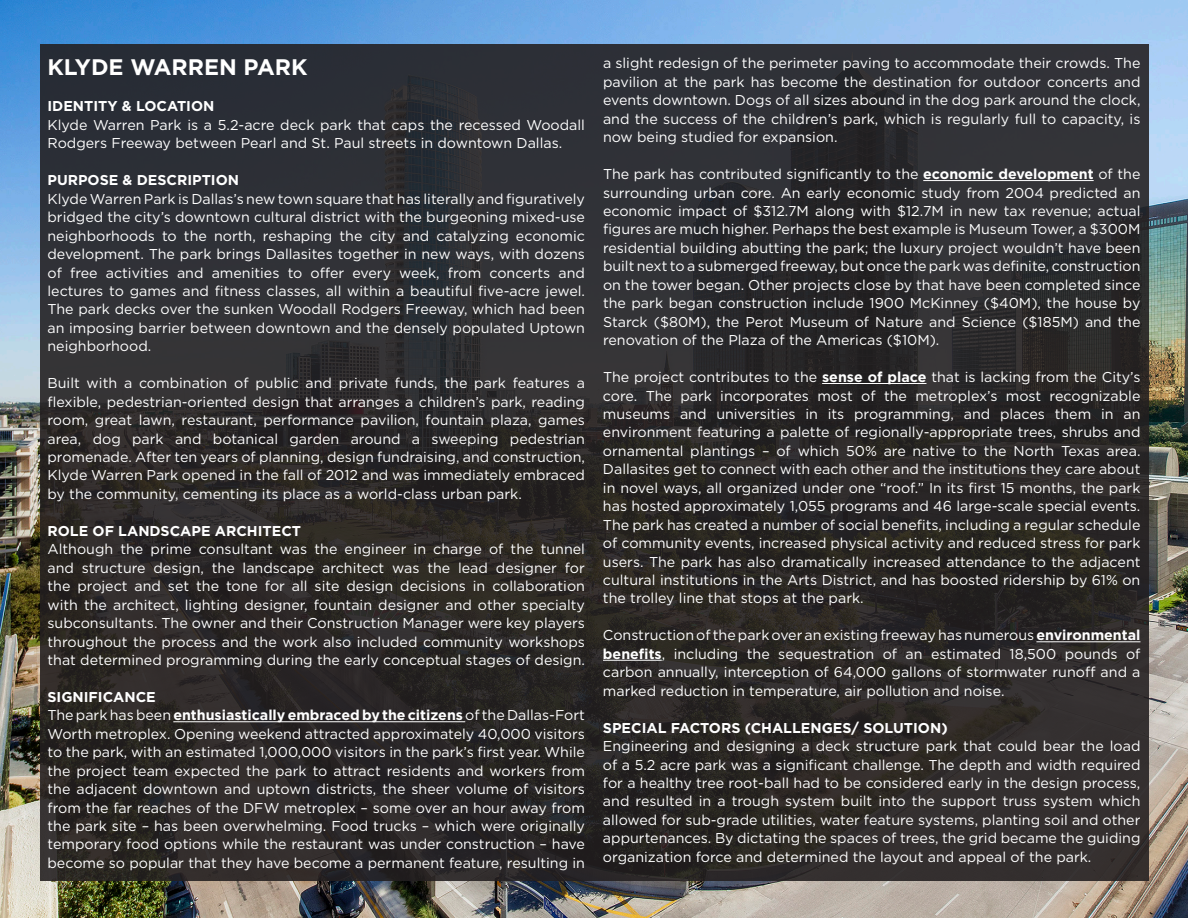
<style>
.page{position:relative;width:1188px;height:918px;background:#fff}
.page>*{position:absolute;margin:0;border:0;box-sizing:border-box;transform-origin:0 0}
.t1{font:700 22.5px "Gotham";color:#fff}
.t2{font:14.25px/18.5px "Gotham";color:#fff;text-align:justify}
.t3{font:700 14.25px "Gotham";color:#fff}
.s1{font-weight:700}
</style>
<div class="page">
<img style="left:0;top:0;width:1188px;height:918px">
<div style="left:40px;top:44px;width:1109px;height:837px;background:linear-gradient(to bottom,#2d2f35,#2b2622)"></div>
<hr style="left:173px;top:721px;width:292px;height:1px;background:#fff">
<hr style="left:923px;top:180px;width:171px;height:1px;background:#fff">
<hr style="left:822px;top:383px;width:104px;height:1px;background:#fff">
<hr style="left:1036px;top:641px;width:104px;height:1px;background:#fff">
<hr style="left:603px;top:660px;width:59px;height:1px;background:#fff">
<p class="t1" style="left:48px;top:52px;width:262px">KLYDE WARREN PARK</p>
<p class="t3" style="left:48px;top:97px;width:168px">IDENTITY &amp; LOCATION</p>
<p class="t2" style="left:48px;top:115px;width:539px">Klyde Warren Park is a 5.2-acre deck park that caps the recessed Woodall<br>Rodgers Freeway between Pearl and St. Paul streets in downtown Dallas.</p>
<p class="t3" style="left:48px;top:171px;width:193px">PURPOSE &amp; DESCRIPTION</p>
<p class="t2" style="left:48px;top:189px;width:539px">Klyde Warren Park is Dallas’s new town square that has literally and figuratively bridged the city’s downtown cultural district with the burgeoning mixed-use neighborhoods to the north, reshaping the city and catalyzing economic development. The park brings Dallasites together in new ways, with dozens of free activities and amenities to offer every week, from concerts and lectures to games and fitness classes, all within a beautiful five-acre jewel.<br>The park decks over the sunken Woodall Rodgers Freeway, which had been an imposing barrier between downtown and the densely populated Uptown neighborhood.</p>
<p class="t2" style="left:48px;top:374px;width:539px">Built with a combination of public and private funds, the park features a flexible, pedestrian-oriented design that arranges a children’s park, reading room, great lawn, restaurant, performance pavilion, fountain plaza, games area, dog park and botanical garden around a sweeping pedestrian promenade. After ten years of planning, design fundraising, and construction, Klyde Warren Park opened in the fall of 2012 and was immediately embraced by the community, cementing its place as a world-class urban park.</p>
<p class="t3" style="left:48px;top:521px;width:255px">ROLE OF LANDSCAPE ARCHITECT</p>
<p class="t2" style="left:48px;top:540px;width:539px">Although the prime consultant was the engineer in charge of the tunnel and structure design, the landscape architect was the lead designer for the project and set the tone for all site design decisions in collaboration with the architect, lighting designer, fountain designer and other specialty subconsultants. The owner and their Construction Manager were key players throughout the process and the work also included community workshops that determined programming during the early conceptual stages of design.</p>
<p class="t3" style="left:48px;top:687px;width:110px">SIGNIFICANCE</p>
<p class="t2" style="left:48px;top:706px;width:539px">The park has been <span class="s1">enthusiastically embraced by the citizens</span> of the Dallas-Fort Worth metroplex. Opening weekend attracted approximately 40,000 visitors to the park, with an estimated 1,000,000 visitors in the park’s first year. While the project team expected the park to attract residents and workers from the adjacent downtown and uptown districts, the sheer volume of visitors from the far reaches of the DFW metroplex – some over an hour away from the park site – has been overwhelming. Food trucks – which were originally temporary food options while the restaurant was under construction – have become so popular that they have become a permanent feature, resulting in</p>
<p class="t2" style="left:603px;top:54px;width:539px">a slight redesign of the perimeter paving to accommodate their crowds. The pavilion at the park has become the destination for outdoor concerts and events downtown. Dogs of all sizes abound in the dog park around the clock, and the success of the children’s park, which is regularly full to capacity, is now being studied for expansion.</p>
<p class="t2" style="left:603px;top:165px;width:539px">The park has contributed significantly to the <span class="s1">economic development</span> of the surrounding urban core. An early economic study from 2004 predicted an economic impact of $312.7M along with $12.7M in new tax revenue; actual figures are much higher. Perhaps the best example is Museum Tower, a $300M residential building abutting the park; the luxury project wouldn’t have been built next to a submerged freeway, but once the park was definite, construction on the tower began. Other projects close by that have been completed since the park began construction include 1900 McKinney ($40M), the house by Starck ($80M), the Perot Museum of Nature and Science ($185M) and the renovation of the Plaza of the Americas ($10M).</p>
<p class="t2" style="left:603px;top:368px;width:539px">The project contributes to the <span class="s1">sense of place</span> that is lacking from the City’s core. The park incorporates most of the metroplex’s most recognizable museums and universities in its programming, and places them in an environment featuring a palette of regionally-appropriate trees, shrubs and ornamental plantings – of which 50% are native to the North Texas area.<br>Dallasites get to connect with each other and the institutions they care about in novel ways, all organized under one “roof.” In its first 15 months, the park has hosted approximately 1,055 programs and 46 large-scale special events.<br>The park has created a number of social benefits, including a regular schedule of community events, increased physical activity and reduced stress for park users. The park has also dramatically increased attendance to the adjacent cultural institutions in the Arts District, and has boosted ridership by 61% on the trolley line that stops at the park.</p>
<p class="t2" style="left:603px;top:626px;width:539px">Construction of the park over an existing freeway has numerous <span class="s1">environmental benefits</span>, including the sequestration of an estimated 18,500 pounds of carbon annually, interception of 64,000 gallons of stormwater runoff and a marked reduction in temperature, air pollution and noise.</p>
<p class="t3" style="left:603px;top:718px;width:346px">SPECIAL FACTORS (CHALLENGES/ SOLUTION)</p>
<p class="t2" style="left:603px;top:737px;width:539px">Engineering and designing a deck structure park that could bear the load of a 5.2 acre park was a significant challenge. The depth and width required for a healthy tree root-ball had to be considered early in the design process, and resulted in a trough system built into the support truss system which allowed for sub-grade utilities, water feature systems, planting soil and other appurtenances. By dictating the spaces of trees, the grid became the guiding organization force and determined the layout and appeal of the park.</p>
</div>
